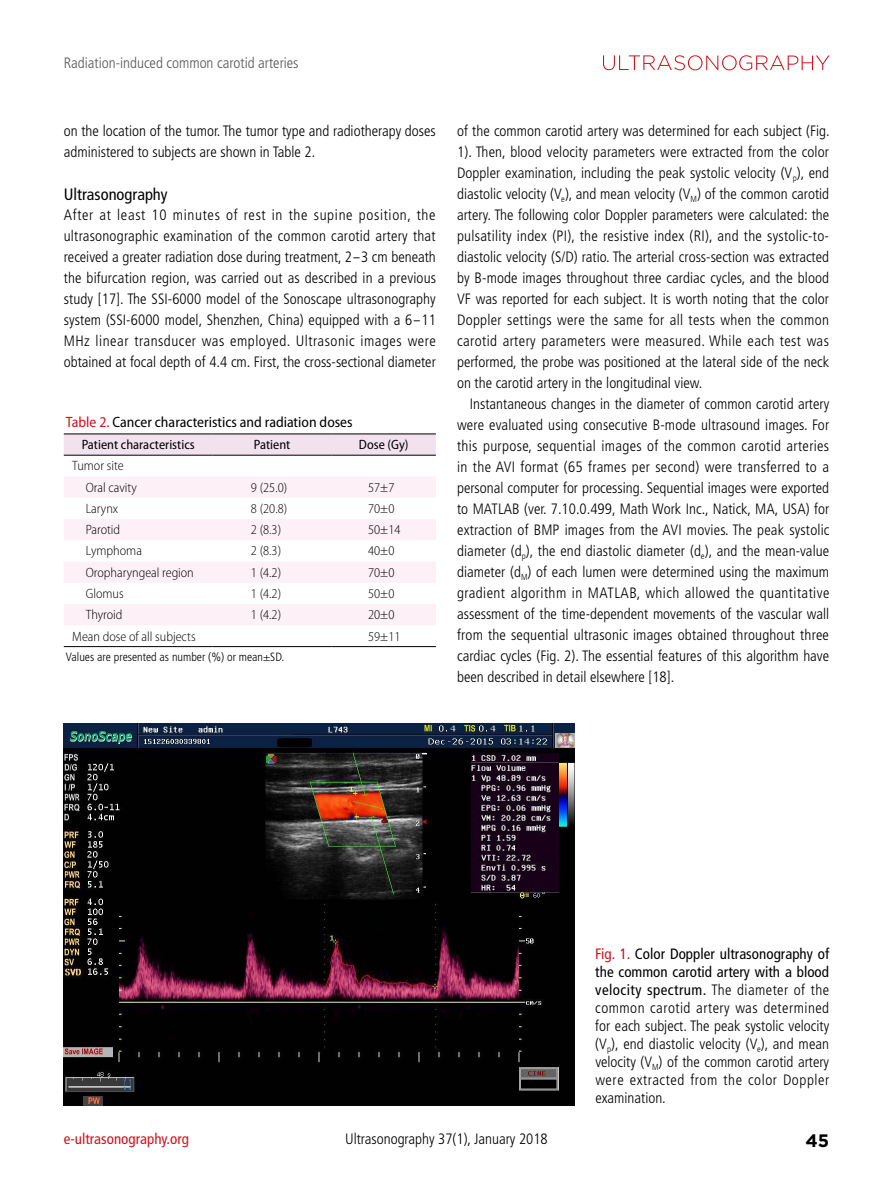
<style>
.page{position:relative;width:893px;height:1191px;background:#fff}
.page>*{position:absolute;margin:0;border:0;box-sizing:border-box;transform-origin:0 0}
.t1{font:700 18px "Gotham";color:#000}
.t2{font:condensed 16.5px "Frutiger LT Std";color:#000}
.t3{font:300 condensed 15px/21px "Frutiger LT Std";color:#000;text-align:justify}
.t4{font:semi-condensed 15px "Myriad Pro";color:#000}
.t5{font:300 condensed 15px "Frutiger LT Std";color:#595757}
.t6{font:condensed 15px "Frutiger LT Std";color:#d0121b}
.t7{font:300 semi-condensed 13.5px/21.3px "Myriad Pro";color:#000}
.t8{font:semi-condensed 13.5px "Myriad Pro";color:#000}
.t9{font:300 condensed 12px "Frutiger LT Std";color:#000}
.s1{color:#d0121b}
.s2{font-weight:400;color:#d0121b}
.s3{font-weight:400}
</style>
<div class="page">
<svg style="left:603px;top:55px;width:226px;height:15px"></svg>
<div style="left:64px;top:435px;width:372px;height:20px;background:#f2e2ee"></div>
<svg style="left:64px;top:477px;width:372px;height:148px;fill:#fdf0f6"></svg>
<hr style="left:64px;top:455px;width:149px;height:1px;background:#000">
<hr style="left:213px;top:455px;width:119px;height:1px;background:#000">
<hr style="left:332px;top:455px;width:104px;height:1px;background:#000">
<hr style="left:64px;top:434px;width:149px;height:1px;background:#000">
<hr style="left:213px;top:434px;width:119px;height:1px;background:#000">
<hr style="left:332px;top:434px;width:104px;height:1px;background:#000">
<hr style="left:64px;top:646px;width:149px;height:1px;background:#000">
<hr style="left:213px;top:646px;width:119px;height:1px;background:#000">
<hr style="left:332px;top:646px;width:104px;height:1px;background:#000">
<img style="left:64px;top:723px;width:510px;height:383px">
<p class="t5" style="left:64px;top:54px;width:236px">Radiation-induced common carotid arteries</p>
<p class="t3" style="left:64px;top:120px;width:374px">on the location of the tumor. The tumor type and radiotherapy doses administered to subjects are shown in Table 2.</p>
<p class="t2" style="left:64px;top:185px;width:105px">Ultrasonography</p>
<p class="t3" style="left:64px;top:204px;width:374px">After at least 10 minutes of rest in the supine position, the ultrasonographic examination of the common carotid artery that received a greater radiation dose during treatment, 2-3 cm beneath the bifurcation region, was carried out as described in a previous study [17]. The SSI-6000 model of the Sonoscape ultrasonography system (SSI-6000 model, Shenzhen, China) equipped with a 6-11<br>MHz linear transducer was employed. Ultrasonic images were obtained at focal depth of 4.4 cm. First, the cross-sectional diameter</p>
<p class="t4" style="left:66px;top:413px;width:288px"><span class="s1">Table 2.</span> Cancer characteristics and radiation doses</p>
<p class="t8" style="left:82px;top:436px;width:114px">Patient characteristics</p>
<p class="t8" style="left:254px;top:436px;width:38px">Patient</p>
<p class="t8" style="left:359px;top:436px;width:51px">Dose (Gy)</p>
<p class="t7" style="left:86px;top:455px;width:53px;text-indent:-14px">Tumor site<br>Oral cavity</p>
<p class="t7" style="left:251px;top:476px;width:38px">9 (25.0)</p>
<p class="t7" style="left:368px;top:476px;width:28px">57±7</p>
<p class="t7" style="left:86px;top:497px;width:34px">Larynx</p>
<p class="t7" style="left:251px;top:497px;width:38px">8 (20.8)</p>
<p class="t7" style="left:368px;top:497px;width:28px">70±0</p>
<p class="t7" style="left:86px;top:519px;width:36px">Parotid</p>
<p class="t7" style="left:251px;top:519px;width:32px">2 (8.3)</p>
<p class="t7" style="left:368px;top:519px;width:34px">50±14</p>
<p class="t7" style="left:86px;top:540px;width:58px">Lymphoma</p>
<p class="t7" style="left:251px;top:540px;width:32px">2 (8.3)</p>
<p class="t7" style="left:368px;top:540px;width:28px">40±0</p>
<p class="t7" style="left:86px;top:561px;width:110px">Oropharyngeal region</p>
<p class="t7" style="left:251px;top:561px;width:32px">1 (4.2)</p>
<p class="t7" style="left:368px;top:561px;width:28px">70±0</p>
<p class="t7" style="left:86px;top:583px;width:39px">Glomus</p>
<p class="t7" style="left:251px;top:583px;width:32px">1 (4.2)</p>
<p class="t7" style="left:368px;top:583px;width:28px">50±0</p>
<p class="t7" style="left:86px;top:604px;width:38px">Thyroid</p>
<p class="t7" style="left:251px;top:604px;width:32px">1 (4.2)</p>
<p class="t7" style="left:368px;top:604px;width:28px">20±0</p>
<p class="t7" style="left:72px;top:625px;width:125px">Mean dose of all subjects</p>
<p class="t7" style="left:368px;top:625px;width:34px">59±11</p>
<p class="t9" style="left:66px;top:650px;width:220px">Values are presented as number (%) or mean±SD.</p>
<p class="t3" style="left:457px;top:120px;width:374px">of the common carotid artery was determined for each subject (Fig.<br>1). Then, blood velocity parameters were extracted from the color Doppler examination, including the peak systolic velocity (V<sub>p</sub>), end diastolic velocity (V<sub>e</sub>), and mean velocity (V<sub>M</sub>) of the common carotid artery. The following color Doppler parameters were calculated: the pulsatility index (PI), the resistive index (RI), and the systolic-to&shy;diastolic velocity (S/D) ratio. The arterial cross-section was extracted by B-mode images throughout three cardiac cycles, and the blood VF was reported for each subject. It is worth noting that the color Doppler settings were the same for all tests when the common carotid artery parameters were measured. While each test was performed, the probe was positioned at the lateral side of the neck on the carotid artery in the longitudinal view.</p>
<p class="t3" style="left:457px;top:393px;width:374px;text-indent:13px">Instantaneous changes in the diameter of common carotid artery were evaluated using consecutive B-mode ultrasound images. For this purpose, sequential images of the common carotid arteries in the AVI format (65 frames per second) were transferred to a personal computer for processing. Sequential images were exported to MATLAB (ver. 7.10.0.499, Math Work Inc., Natick, MA, USA) for extraction of BMP images from the AVI movies. The peak systolic diameter (d<sub>p</sub>), the end diastolic diameter (d<sub>e</sub>), and the mean-value diameter (d<sub>M</sub>) of each lumen were determined using the maximum gradient algorithm in MATLAB, which allowed the quantitative assessment of the time-dependent movements of the vascular wall from the sequential ultrasonic images obtained throughout three cardiac cycles (Fig. 2). The essential features of this algorithm have been described in detail elsewhere [18].</p>
<p class="t3" style="left:595px;top:945px;width:235px;line-height:18px"><span class="s2">Fig. 1.</span> <span class="s3">Color Doppler ultrasonography of the common carotid artery with a blood velocity spectrum.</span> The diameter of the common carotid artery was determined for each subject. The peak systolic velocity (V<sub>p</sub>), end diastolic velocity (V<sub>e</sub>), and mean velocity (V<sub>M</sub>) of the common carotid artery were extracted from the color Doppler examination.</p>
<p class="t6" style="left:64px;top:1130px;width:127px">e-ultrasonography.org</p>
<p class="t3" style="left:345px;top:1128px;width:204px">Ultrasonography 37(1), January 2018</p>
<p class="t1" style="left:805px;top:1130px;width:25px">45</p>
</div>
